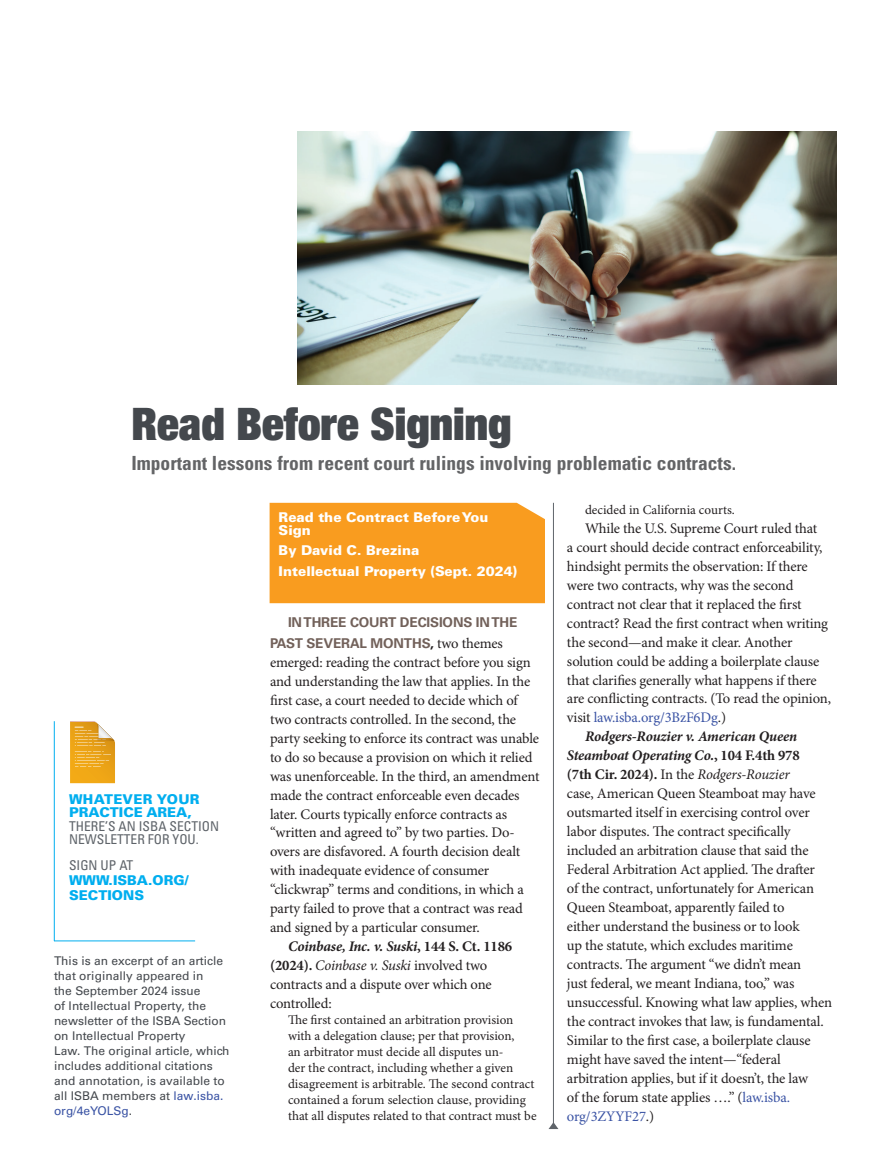
<style>
.page{position:relative;width:891px;height:1175px;background:#fff}
.page>*{position:absolute;margin:0;border:0;box-sizing:border-box;transform-origin:0 0}
.arthed{font:900 condensed 45px "Helvetica Neue LT Std";color:#44484d}
.artsubhed{font:700 condensed 19.5px "Univers LT Std";color:#636466}
.body{font:14.7px/18.9px "Minion Pro";letter-spacing:-.01em;color:#231f20}
.title_box_NEWS{font:900 13.5px/13.5px "Univers LT Std";color:#fff}
.t1{font:condensed 13.5px/13.5px "Univers LT Std";color:#5f646a}
.body-2{font:700 13.5px/21.1px "Univers LT Std";letter-spacing:-.01em;color:#72615a}
.t2{font:900 13.5px/15px "Univers LT Std";color:#00aeef}
.long_quote{font:13.2px/15.9px "Minion Pro";color:#231f20}
.News_small_blurb{font:12px/15px "Univers LT Std";color:#44484d}
.s1{font-weight:900;font-stretch:normal;color:#00aeef}
.s2{color:#3a53a4}
.s3{color:#231f20}
.s4{font-family:"Minion Pro";font-weight:400;font-size:14.7px;color:#231f20}
.s5{font-weight:700;font-style:italic}
.s6{font-weight:700}
.s7{font-style:italic}
</style>
<div class="page">
<img style="left:297px;top:131px;width:540px;height:253px">
<div style="left:270px;top:503px;width:275px;height:100px;background:#f99c1f"></div>
<svg style="left:549px;top:1122px;width:9px;height:7px"></svg>
<hr style="left:553px;top:503px;width:1px;height:621px;background:#5f646a">
<hr style="left:54px;top:721px;width:1px;height:220px;background:#00aeef">
<hr style="left:54px;top:940px;width:141px;height:1px;background:#00aeef">
<svg style="left:70px;top:721px;width:45px;height:62px;background:#ebae3a"></svg>
<p class="arthed" style="left:131px;top:395px;width:381px">Read Before Signing</p>
<p class="artsubhed" style="left:131px;top:451px;width:606px">Important lessons from recent court rulings involving problematic contracts.</p>
<p class="t1" style="left:69px;top:792px;width:152px"><span class="s1">WHATEVER YOUR<br>PRACTICE AREA,<br></span>THERE’S AN ISBA SECTION<br>NEWSLETTER FOR YOU.</p>
<p class="t1" style="left:69px;top:858px;width:66px">SIGN UP AT</p>
<p class="t2" style="left:69px;top:872px;width:121px">WWW.ISBA.ORG/<br>SECTIONS</p>
<p class="News_small_blurb" style="left:54px;top:952px;width:177px">This is an excerpt of an article that originally appeared in<br>the September 2024 issue<br>of Intellectual Property, the newsletter of the ISBA Section on Intellectual Property<br>Law. The original article, which includes additional citations and annotation, is available to all ISBA members at <span class="s2">law.isba. org/4eYOLSg</span>.</p>
<p class="title_box_NEWS" style="left:279px;top:510px;width:211px">Read the Contract Before You<br>Sign</p>
<p class="title_box_NEWS" style="left:279px;top:543px;width:142px">By David C. Brezina</p>
<p class="title_box_NEWS" style="left:279px;top:564px;width:240px">Intellectual Property (Sept. 2024)</p>
<p class="body-2" style="left:270px;top:611px;width:249px;text-indent:18px">IN THREE COURT DECISIONS IN THE<br>PAST SEVERAL MONTHS<span class="s3">,</span> <span class="s4">two themes</span></p>
<p class="body" style="left:270px;top:653px;width:271px">emerged: reading the contract before you sign and understanding the law that applies. In the first case, a court needed to decide which of two contracts controlled. In the second, the party seeking to enforce its contract was unable to do so because a provision on which it relied was unenforceable. In the third, an amendment made the contract enforceable even decades later. Courts typically enforce contracts as “written and agreed to” by two parties. Do&shy;overs are disfavored. A fourth decision dealt with inadequate evidence of consumer “clickwrap” terms and conditions, in which a party failed to prove that a contract was read and signed by a particular consumer.</p>
<p class="body" style="left:270px;top:937px;width:244px;text-indent:18px"><span class="s5">Coinbase, Inc. v. Suski</span><span class="s6">, 144 S. Ct. 1186 (2024).</span> <span class="s7">Coinbase v. Suski</span> involved two contracts and a dispute over which one controlled:</p>
<p class="long_quote" style="left:288px;top:1012px;width:250px">The first contained an arbitration provision with a delegation clause; per that provision,<br>an arbitrator must decide all disputes un-<br>der the contract, including whether a given disagreement is arbitrable. The second contract contained a forum selection clause, providing that all disputes related to that contract must be</p>
<p class="long_quote" style="left:585px;top:502px;width:151px">decided in California courts.</p>
<p class="body" style="left:567px;top:519px;width:266px;text-indent:18px">While the U.S. Supreme Court ruled that<br>a court should decide contract enforceability, hindsight permits the observation: If there were two contracts, why was the second contract not clear that it replaced the first contract? Read the first contract when writing the second—and make it clear. Another solution could be adding a boilerplate clause that clarifies generally what happens if there are conflicting contracts. (To read the opinion, visit <span class="s2">law.isba.org/3BzF6Dg</span>.)</p>
<p class="body" style="left:567px;top:728px;width:267px;text-indent:18px"><span class="s5">Rodgers-Rouzier v. American Queen Steamboat Operating Co.</span><span class="s6">, 104 F.4th 978<br>(7th Cir. 2024).</span> In the <span class="s7">Rodgers-Rouzier<br></span>case, American Queen Steamboat may have outsmarted itself in exercising control over labor disputes. The contract specifically included an arbitration clause that said the Federal Arbitration Act applied. The drafter<br>of the contract, unfortunately for American Queen Steamboat, apparently failed to<br>either understand the business or to look<br>up the statute, which excludes maritime contracts. The argument “we didn’t mean<br>just federal, we meant Indiana, too,” was unsuccessful. Knowing what law applies, when the contract invokes that law, is fundamental.<br>Similar to the first case, a boilerplate clause might have saved the intent—“federal arbitration applies, but if it doesn’t, the law<br>of the forum state applies ….” (<span class="s2">law.isba. org/3ZYYF27</span>.)</p>
</div>
